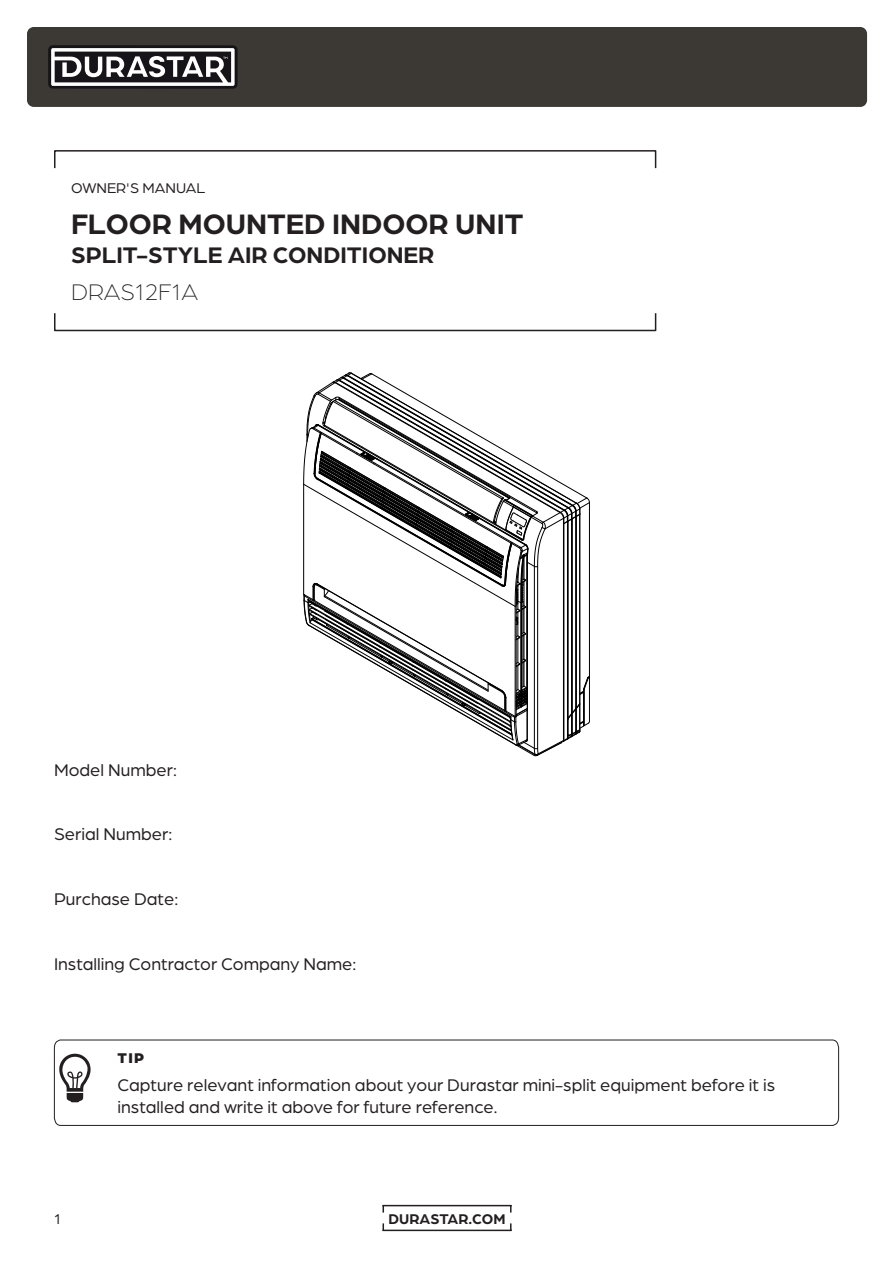
<style>
.page{position:relative;width:893px;height:1263px;background:#fff}
.page>*{position:absolute;margin:0;border:0;box-sizing:border-box;transform-origin:0 0}
.t1{font:700 30px "Arboria";color:#231f20}
.t2{font:700 24px "Arboria";color:#231f20}
.t3{font:300 24px "Arboria";color:#231f20}
.t4{font:18px/21.6px "Arboria";color:#231f20}
.t5{font:15px "Arboria";color:#231f20}
.t6{font:700 15px "Arboria";color:#231f20}
.t7{font:900 15px "Arboria";color:#231f20}
</style>
<div class="page">
<div style="left:27px;top:27px;width:840px;height:80px;background:#3c3935;border-radius:7px"></div>
<svg style="left:48px;top:45px;width:190px;height:44px;background:#6d6c6e"></svg>
<hr style="left:383px;top:1205px;width:128px;height:1px;background:#231f20">
<svg style="left:510px;top:1205px;width:2px;height:7px"></svg>
<hr style="left:383px;top:1229px;width:128px;height:2px;background:#231f20">
<svg style="left:510px;top:1223px;width:2px;height:8px"></svg>
<div style="left:54px;top:150px;width:602px;height:19px;border:2px solid #231f20"></div>
<div style="left:54px;top:312px;width:602px;height:19px;border:2px solid #231f20"></div>
<svg style="left:54px;top:1039px;width:785px;height:87px"></svg>
<svg style="left:303px;top:372px;width:287px;height:385px"></svg>
<p class="t5" style="left:71px;top:179px;width:136px">OWNER'S MANUAL</p>
<p class="t1" style="left:71px;top:203px;width:454px">FLOOR MOUNTED INDOOR UNIT</p>
<p class="t2" style="left:71px;top:238px;width:365px">SPLIT-STYLE AIR CONDITIONER</p>
<p class="t3" style="left:71px;top:277px;width:129px">DRAS12F1A</p>
<p class="t4" style="left:54px;top:758px;width:124px">Model Number:</p>
<p class="t4" style="left:54px;top:823px;width:120px">Serial Number:</p>
<p class="t4" style="left:54px;top:887px;width:126px">Purchase Date:</p>
<p class="t4" style="left:54px;top:952px;width:304px">Installing Contractor Company Name:</p>
<p class="t7" style="left:117px;top:1047px;width:28px">TIP</p>
<p class="t4" style="left:117px;top:1074px;width:659px">Capture relevant information about your Durastar mini-split equipment before it is installed and write it above for future reference.</p>
<p class="t5" style="left:54px;top:1209px;width:8px">1</p>
<p class="t6" style="left:389px;top:1208px;width:118px">DURASTAR.COM</p>
</div>
